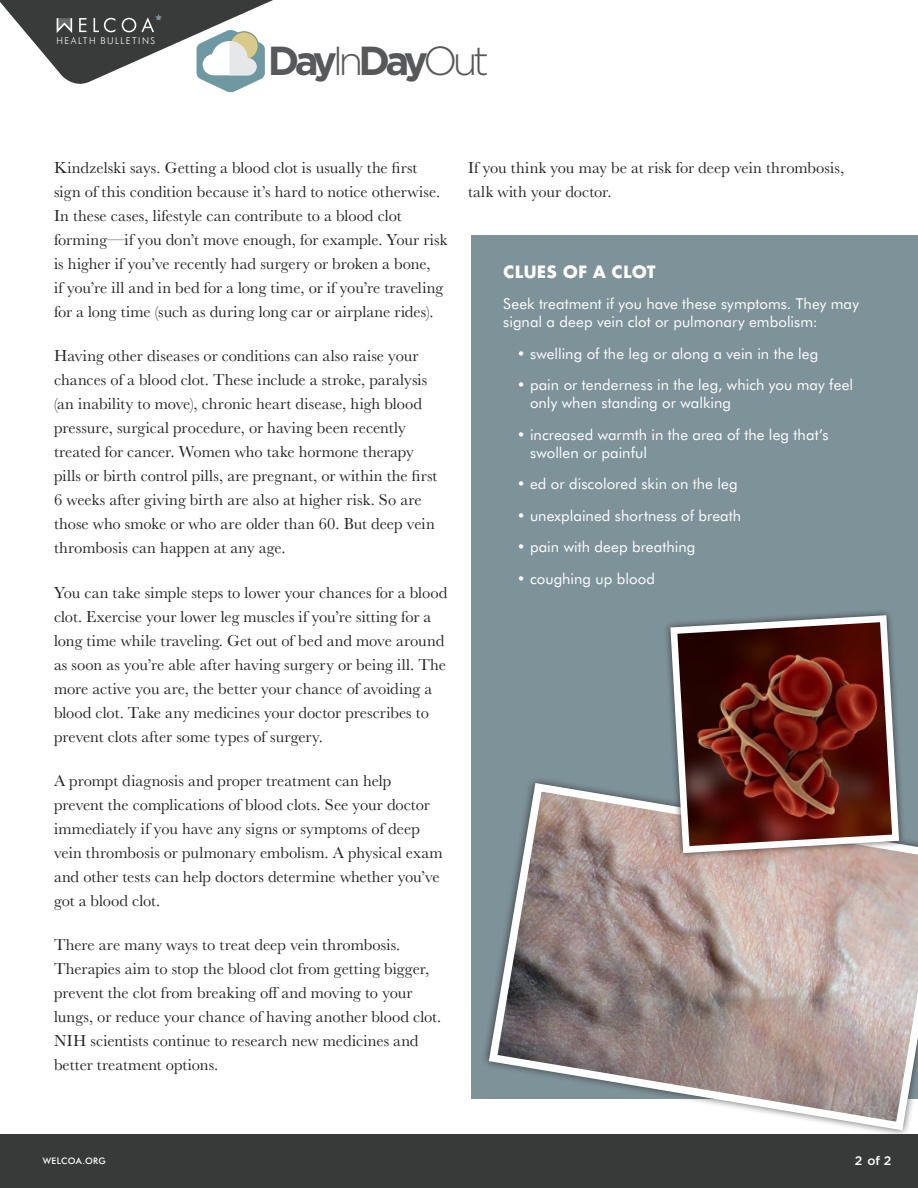
<style>
.page{position:relative;width:918px;height:1188px;background:#fff}
.page>*{position:absolute;margin:0;border:0;box-sizing:border-box;transform-origin:0 0}
.t1{font:700 40.5px "Gotham HTF";letter-spacing:-.13em;color:#57585a}
.t2{font:16.5px/24px "Baskerville";color:#231f20}
.t3{font:700 16.5px "Futura";letter-spacing:.01em;color:#fff}
.t4{font:15px/18px "Futura BT";letter-spacing:.005em;color:#fff}
.t5{font:500 12.3px "Gotham HTF";color:#fff}
.t6{font:300 9.45px "Futura BT";letter-spacing:.15em;color:#fff}
.t7{font:500 9px "Futura BT";letter-spacing:.03em;color:#fff}
.s1{font-weight:300}
</style>
<div class="page">
<div style="left:472px;top:235px;width:446px;height:864px;background:#7e9299"></div>
<svg style="left:485px;top:780px;width:433px;height:354px"></svg>
<div style="left:664px;top:609px;width:242px;height:251px;background:#231f20;opacity:.75"></div>
<svg style="left:667px;top:612px;width:236px;height:245px;background:#6f3f39"></svg>
<svg style="left:0;top:0;width:273px;height:92px"></svg>
<div style="left:0;top:1134px;width:918px;height:54px;background:#383a39"></div>
<p class="t6" style="left:56px;top:34px;width:100px">HEALTH BULLETINS</p>
<h1 class="t1" style="left:268px;top:38px;width:223px">Day<span class="s1">In</span>Day<span class="s1">Out</span></h1>
<p class="t2" style="left:54px;top:156px;width:395px">Kindzelski says. Getting a blood clot is usually the first sign of this condition because it’s hard to notice otherwise.<br>In these cases, lifestyle can contribute to a blood clot forming—if you don’t move enough, for example. Your risk is higher if you’ve recently had surgery or broken a bone,<br>if you’re ill and in bed for a long time, or if you’re traveling for a long time (such as during long car or airplane rides).</p>
<p class="t2" style="left:54px;top:344px;width:385px">Having other diseases or conditions can also raise your chances of a blood clot. These include a stroke, paralysis (an inability to move), chronic heart disease, high blood pressure, surgical procedure, or having been recently treated for cancer. Women who take hormone therapy pills or birth control pills, are pregnant, or within the first 6 weeks after giving birth are also at higher risk. So are those who smoke or who are older than 60. But deep vein thrombosis can happen at any age.</p>
<p class="t2" style="left:54px;top:580px;width:395px">You can take simple steps to lower your chances for a blood clot. Exercise your lower leg muscles if you’re sitting for a long time while traveling. Get out of bed and move around as soon as you’re able after having surgery or being ill. The more active you are, the better your chance of avoiding a blood clot. Take any medicines your doctor prescribes to prevent clots after some types of surgery.</p>
<p class="t2" style="left:54px;top:769px;width:390px">A prompt diagnosis and proper treatment can help prevent the complications of blood clots. See your doctor immediately if you have any signs or symptoms of deep vein thrombosis or pulmonary embolism. A physical exam and other tests can help doctors determine whether you’ve got a blood clot.</p>
<p class="t2" style="left:54px;top:933px;width:389px">There are many ways to treat deep vein thrombosis.<br>Therapies aim to stop the blood clot from getting bigger, prevent the clot from breaking off and moving to your lungs, or reduce your chance of having another blood clot.<br>NIH scientists continue to research new medicines and better treatment options.</p>
<p class="t2" style="left:468px;top:156px;width:378px">If you think you may be at risk for deep vein thrombosis, talk with your doctor.</p>
<p class="t3" style="left:503px;top:260px;width:154px">CLUES OF A CLOT</p>
<p class="t4" style="left:503px;top:295px;width:357px">Seek treatment if you have these symptoms. They may signal a deep vein clot or pulmonary embolism:</p>
<p class="t4" style="left:517px;top:344px;width:303px">• swelling of the leg or along a vein in the leg</p>
<p class="t4" style="left:530px;top:376px;width:325px;text-indent:-13px">• pain or tenderness in the leg, which you may feel only when standing or walking</p>
<p class="t4" style="left:530px;top:425px;width:300px;text-indent:-13px">• increased warmth in the area of the leg that’s swollen or painful</p>
<p class="t4" style="left:517px;top:475px;width:222px">• ed or discolored skin on the leg</p>
<p class="t4" style="left:517px;top:506px;width:226px">• unexplained shortness of breath</p>
<p class="t4" style="left:517px;top:538px;width:180px">• pain with deep breathing</p>
<p class="t4" style="left:517px;top:569px;width:140px">• coughing up blood</p>
<p class="t7" style="left:43px;top:1156px;width:65px">WELCOA.ORG</p>
<p class="t5" style="left:855px;top:1154px;width:38px">2 of 2</p>
</div>
